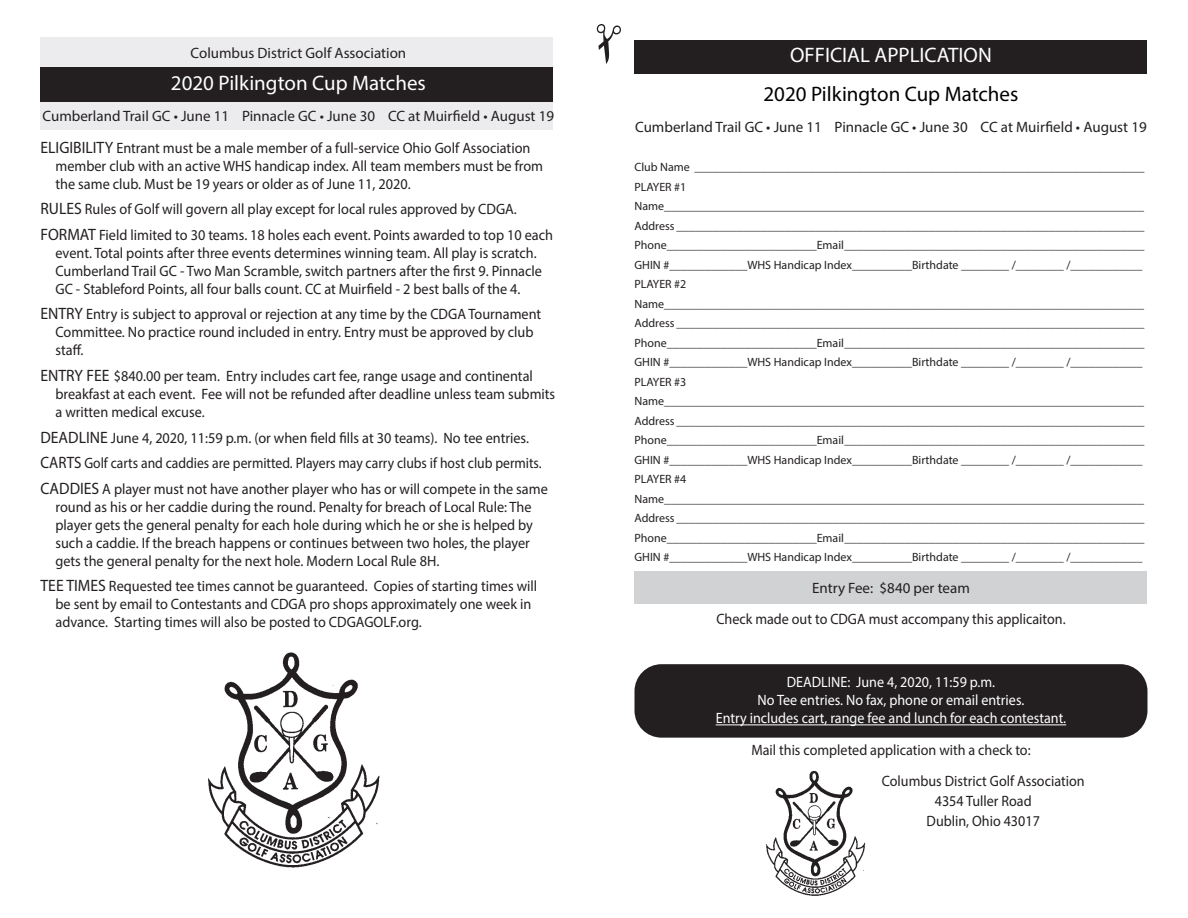
<style>
.page{position:relative;width:1188px;height:918px;background:#fff}
.page>*{position:absolute;margin:0;border:0;box-sizing:border-box;transform-origin:0 0}
.t1{font:21px "Myriad Pro";color:#fff}
.t2{font:21px "Myriad Pro";color:#000}
.t3{font:15px/18px "Myriad Pro";color:#231f20;scale:.95 1}
.t4{font:15px "Myriad Pro";color:#231f20}
.t5{font:15px/19.8px "Myriad Pro";color:#231f20;text-align:center;scale:.94 1}
.t6{font:15px/18px "Myriad Pro";color:#fff;text-align:center;scale:.94 1}
.t7{font:15px "Myriad Pro";color:#231f20;scale:.91 1}
.t8{font:12px "Myriad Pro";color:#231f20}
.s1{font-size:16.5px}
</style>
<div class="page">
<div style="left:634px;top:664px;width:514px;height:74px;background:#231f20;border-radius:27px"></div>
<div style="left:634px;top:571px;width:514px;height:32px;background:#d1d2d4"></div>
<div style="left:40px;top:37px;width:514px;height:92px;background:#ececee"></div>
<div style="left:40px;top:68px;width:514px;height:34px;background:#231f20"></div>
<div style="left:634px;top:40px;width:514px;height:34px;background:#231f20"></div>
<hr style="left:716px;top:725px;width:350px;height:1px;background:#fff">
<svg style="left:597px;top:24px;width:24px;height:40px"></svg>
<img style="left:765px;top:771px;width:101px;height:125px">
<img style="left:208px;top:652px;width:172px;height:216px">
<p class="t4" style="left:191px;top:43px;width:217px">Columbus District Golf Association</p>
<p class="t1" style="left:171px;top:70px;width:256px">2020 Pilkington Cup Matches</p>
<p class="t4" style="left:43px;top:107px;width:513px">Cumberland Trail GC • June 11 Pinnacle GC • June 30 CC at Muirfield • August 19</p>
<p class="t3" style="left:56px;top:138px;width:515px;text-indent:-15px"><span class="s1">ELIGIBILITY</span> Entrant must be a male member of a full-service Ohio Golf Association member club with an active WHS handicap index. All team members must be from the same club. Must be 19 years or older as of June 11, 2020.</p>
<p class="t3" style="left:40px;top:200px;width:503px"><span class="s1">RULES</span> Rules of Golf will govern all play except for local rules approved by CDGA.</p>
<p class="t3" style="left:56px;top:226px;width:525px;text-indent:-15px"><span class="s1">FORMAT</span> Field limited to 30 teams. 18 holes each event. Points awarded to top 10 each event. Total points after three events determines winning team. All play is scratch.<br>Cumberland Trail GC - Two Man Scramble, switch partners after the first 9. Pinnacle GC - Stableford Points, all four balls count. CC at Muirfield - 2 best balls of the 4.</p>
<p class="t3" style="left:56px;top:305px;width:513px;text-indent:-15px"><span class="s1">ENTRY</span> Entry is subject to approval or rejection at any time by the CDGA Tournament<br>Committee. No practice round included in entry. Entry must be approved by club staff.</p>
<p class="t3" style="left:56px;top:367px;width:528px;text-indent:-15px"><span class="s1">ENTRY FEE</span> $840.00 per team. Entry includes cart fee, range usage and continental breakfast at each event. Fee will not be refunded after deadline unless team submits a written medical excuse.</p>
<p class="t3" style="left:40px;top:428px;width:516px"><span class="s1">DEADLINE</span> June 4, 2020, 11:59 p.m. (or when field fills at 30 teams). No tee entries.</p>
<p class="t7" style="left:40px;top:454px;width:552px"><span class="s1">CARTS</span> Golf carts and caddies are permitted. Players may carry clubs if host club permits.</p>
<p class="t3" style="left:56px;top:479px;width:520px;text-indent:-15px"><span class="s1">CADDIES</span> A player must not have another player who has or will compete in the same round as his or her caddie during the round. Penalty for breach of Local Rule: The player gets the general penalty for each hole during which he or she is helped by such a caddie. If the breach happens or continues between two holes, the player gets the general penalty for the next hole. Modern Local Rule 8H.</p>
<p class="t3" style="left:56px;top:577px;width:509px;text-indent:-15px"><span class="s1">TEE TIMES</span> Requested tee times cannot be guaranteed. Copies of starting times will be sent by email to Contestants and CDGA pro shops approximately one week in advance. Starting times will also be posted to CDGAGOLF.org.</p>
<p class="t1" style="left:790px;top:42px;width:203px">OFFICIAL APPLICATION</p>
<p class="t2" style="left:764px;top:81px;width:256px">2020 Pilkington Cup Matches</p>
<p class="t4" style="left:635px;top:118px;width:513px">Cumberland Trail GC • June 11 Pinnacle GC • June 30 CC at Muirfield • August 19</p>
<p class="t8" style="left:634px;top:160px;width:511px">Club Name ___________________________________________________________________________</p>
<p class="t8" style="left:634px;top:179px;width:53px">PLAYER #1</p>
<p class="t8" style="left:634px;top:199px;width:511px">Name________________________________________________________________________________</p>
<p class="t8" style="left:634px;top:218px;width:511px">Address ______________________________________________________________________________</p>
<p class="t8" style="left:634px;top:238px;width:511px">Phone_________________________Email__________________________________________________</p>
<p class="t8" style="left:634px;top:257px;width:510px">GHIN #_____________WHS Handicap Index__________Birthdate ________ /________ /____________</p>
<p class="t8" style="left:634px;top:277px;width:53px">PLAYER #2</p>
<p class="t8" style="left:634px;top:296px;width:511px">Name________________________________________________________________________________</p>
<p class="t8" style="left:634px;top:316px;width:511px">Address ______________________________________________________________________________</p>
<p class="t8" style="left:634px;top:335px;width:511px">Phone_________________________Email__________________________________________________</p>
<p class="t8" style="left:634px;top:355px;width:510px">GHIN #_____________WHS Handicap Index__________Birthdate ________ /________ /____________</p>
<p class="t8" style="left:634px;top:374px;width:53px">PLAYER #3</p>
<p class="t8" style="left:634px;top:394px;width:511px">Name________________________________________________________________________________</p>
<p class="t8" style="left:634px;top:413px;width:511px">Address ______________________________________________________________________________</p>
<p class="t8" style="left:634px;top:433px;width:511px">Phone_________________________Email__________________________________________________</p>
<p class="t8" style="left:634px;top:452px;width:510px">GHIN #_____________WHS Handicap Index__________Birthdate ________ /________ /____________</p>
<p class="t8" style="left:634px;top:472px;width:53px">PLAYER #4</p>
<p class="t8" style="left:634px;top:491px;width:511px">Name________________________________________________________________________________</p>
<p class="t8" style="left:634px;top:511px;width:511px">Address ______________________________________________________________________________</p>
<p class="t8" style="left:634px;top:530px;width:511px">Phone_________________________Email__________________________________________________</p>
<p class="t8" style="left:634px;top:550px;width:510px">GHIN #_____________WHS Handicap Index__________Birthdate ________ /________ /____________</p>
<p class="t4" style="left:812px;top:579px;width:159px">Entry Fee: $840 per team</p>
<p class="t5" style="left:716px;top:609px;width:373px">Check made out to CDGA must accompany this applicaiton.</p>
<p class="t6" style="left:716px;top:673px;width:374px">DEADLINE: June 4, 2020, 11:59 p.m.<br>No Tee entries. No fax, phone or email entries.<br>Entry includes cart, range fee and lunch for each contestant.</p>
<p class="t5" style="left:751px;top:740px;width:299px">Mail this completed application with a check to:</p>
<p class="t5" style="left:882px;top:771px;width:217px">Columbus District Golf Association<br>4354 Tuller Road<br>Dublin, Ohio 43017</p>
</div>
